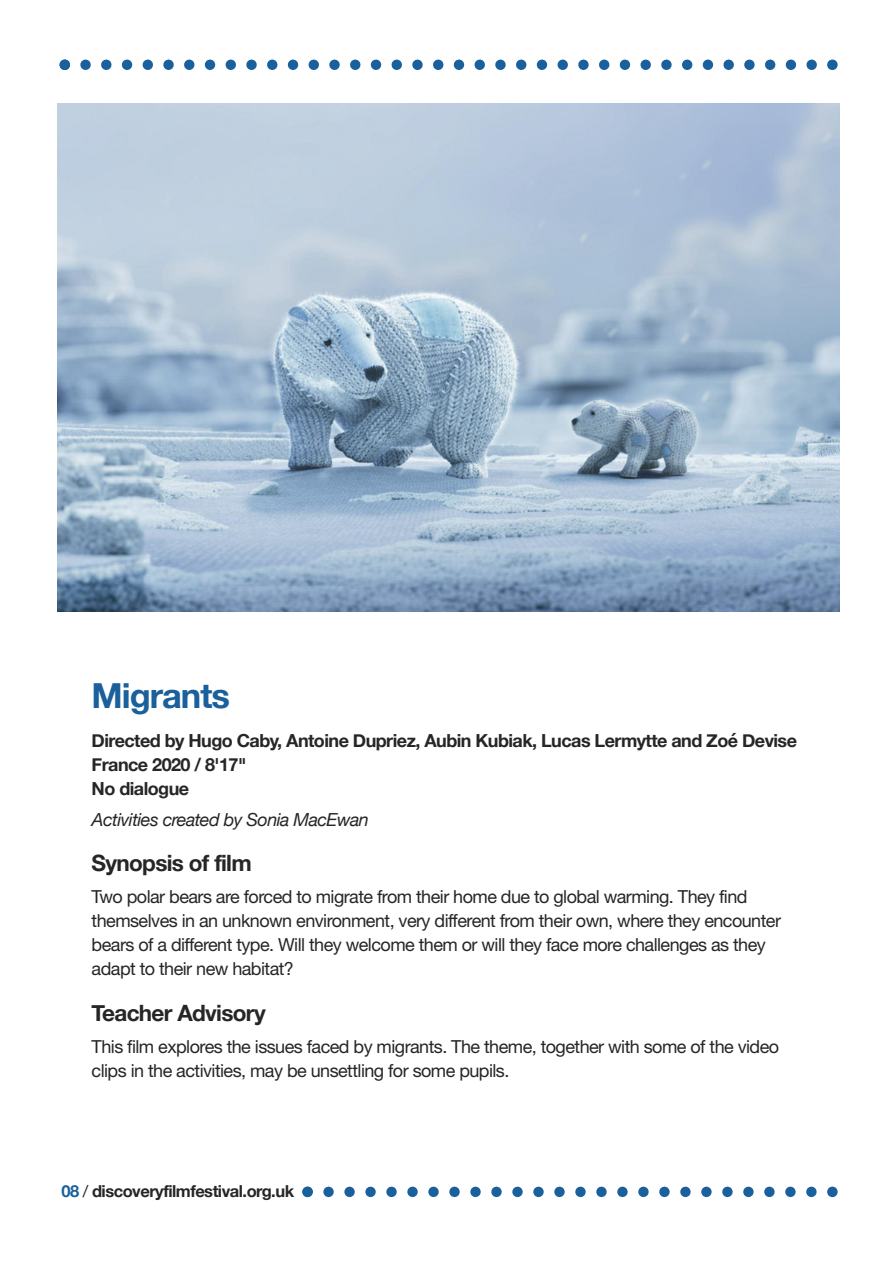
<style>
.page{position:relative;width:893px;height:1263px;background:#fff}
.page>*{position:absolute;margin:0;border:0;box-sizing:border-box;transform-origin:0 0}
.t1{font:700 34.5px "Helvetica Neue";letter-spacing:-.03em;color:#19609c}
.t2{font:700 22.5px "Helvetica Neue";letter-spacing:-.03em;color:#272526}
.t3{font:18px/24px "Helvetica Neue";letter-spacing:-.03em;color:#272526}
.t4{font:700 18px/24px "Helvetica Neue";letter-spacing:-.03em;color:#272526}
.t5{font:italic 18px "Helvetica Neue";letter-spacing:-.03em;color:#272526}
.t6{font:700 16.5px "Helvetica Neue";letter-spacing:-.03em;color:#272526}
.s1{color:#19609c}
.s2{font-weight:400}
</style>
<div class="page">
<svg style="left:60px;top:60px;width:778px;height:10px"></svg>
<svg style="left:302px;top:1186px;width:536px;height:11px"></svg>
<img style="left:58px;top:104px;width:781px;height:508px">
<h1 class="t1" style="left:92px;top:674px;width:140px">Migrants</h1>
<p class="t4" style="left:92px;top:728px;width:707px">Directed by Hugo Caby, Antoine Dupriez, Aubin Kubiak, Lucas Lermytte and Zoé Devise<br>France 2020 / 8'17"<br>No dialogue</p>
<p class="t5" style="left:92px;top:808px;width:279px">Activities created by Sonia MacEwan</p>
<p class="t2" style="left:92px;top:849px;width:162px">Synopsis of film</p>
<p class="t3" style="left:92px;top:887px;width:691px">Two polar bears are forced to migrate from their home due to global warming. They find themselves in an unknown environment, very different from their own, where they encounter bears of a different type. Will they welcome them or will they face more challenges as they adapt to their new habitat?</p>
<p class="t2" style="left:92px;top:999px;width:176px">Teacher Advisory</p>
<p class="t3" style="left:92px;top:1036px;width:689px">This film explores the issues faced by migrants. The theme, together with some of the video clips in the activities, may be unsettling for some pupils.</p>
<p class="t6" style="left:61px;top:1181px;width:234px"><span class="s1">08</span> <span class="s2">/</span> discoveryfilmfestival.org.uk</p>
</div>
